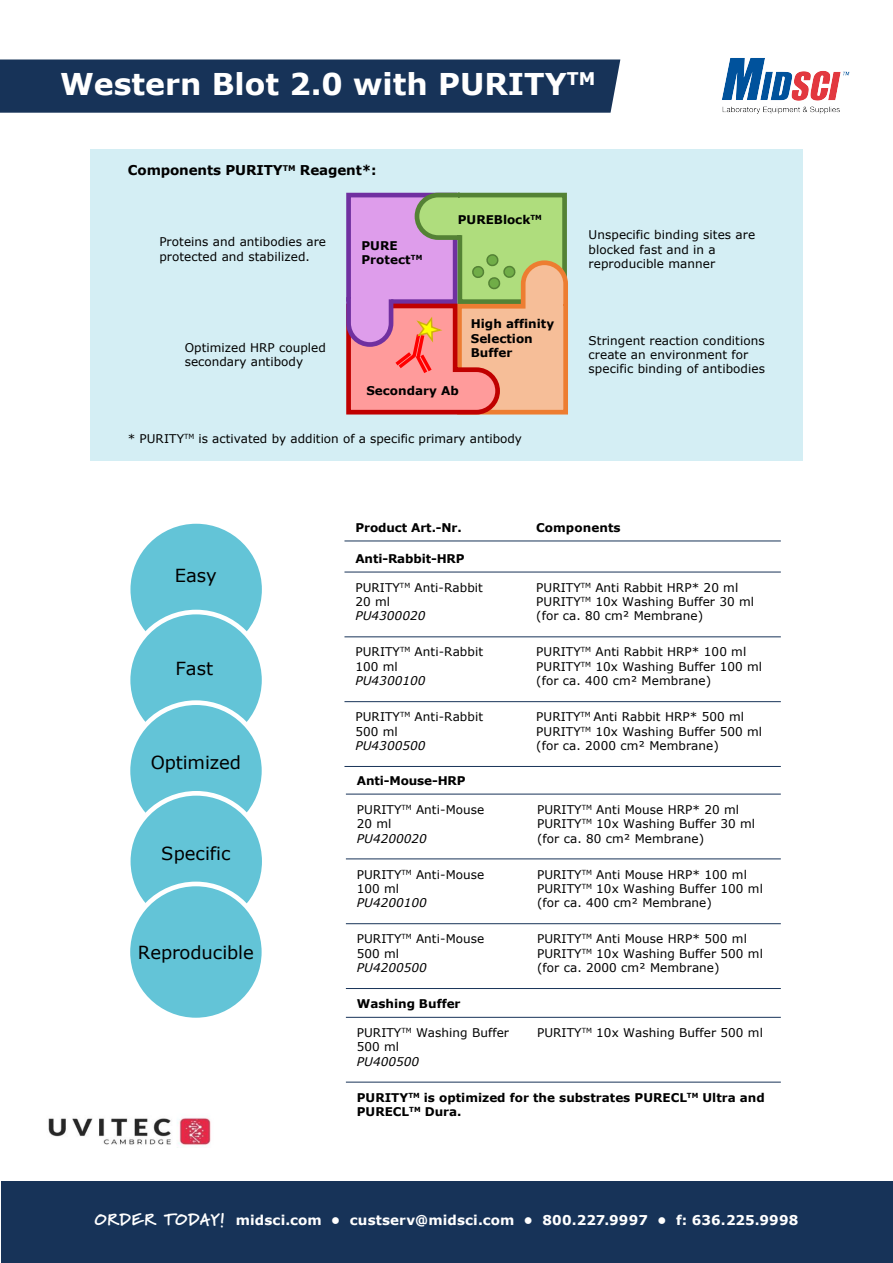
<style>
.page{position:relative;width:893px;height:1263px;background:#fff}
.page>*{position:absolute;margin:0;border:0;box-sizing:border-box;transform-origin:0 0}
.t1{font:700 30px "Verdana";color:#fff}
.t2{font:18px "Verdana";letter-spacing:-.005em;color:#000}
.t3{font:700 13.5px "Verdana";letter-spacing:.01em;color:#fff}
.t4{font:700 13.5px "Verdana";letter-spacing:-.01em;color:#000}
.t5{font:12px/14.4px "Verdana";letter-spacing:.005em;color:#000}
.t6{font:700 12px/14.4px "Verdana";color:#000}
.t7{font:italic 12px "Verdana";letter-spacing:.005em;color:#000}
.s1{font-family:"Marydale";font-weight:900;font-size:16.5px}
</style>
<div class="page">
<div style="left:1px;top:1182px;width:891px;height:81px;background:#173358"></div>
<div style="left:0;top:60px;width:620px;height:53px;background:#173358"></div>
<img style="left:722px;top:58px;width:128px;height:56px">
<div style="left:90px;top:149px;width:713px;height:311px;background:#d4eef4"></div>
<svg style="left:346px;top:192px;width:222px;height:223px;background:#d4a396"></svg>
<div style="left:128px;top:521px;width:136px;height:136px;background:#63c4d7;border-radius:50%"></div>
<div style="left:126px;top:519px;width:141px;height:141px;border:5px solid #fff;border-radius:50%"></div>
<div style="left:128px;top:612px;width:136px;height:136px;background:#63c4d7;border-radius:50%"></div>
<div style="left:126px;top:610px;width:140px;height:140px;border:5px solid #fff;border-radius:50%"></div>
<div style="left:128px;top:703px;width:136px;height:136px;background:#63c4d7;border-radius:50%"></div>
<div style="left:126px;top:700px;width:140px;height:141px;border:5px solid #fff;border-radius:50%"></div>
<div style="left:128px;top:793px;width:136px;height:136px;background:#63c4d7;border-radius:50%"></div>
<div style="left:126px;top:791px;width:141px;height:141px;border:5px solid #fff;border-radius:50%"></div>
<div style="left:128px;top:884px;width:136px;height:136px;background:#63c4d7;border-radius:50%"></div>
<div style="left:126px;top:882px;width:140px;height:140px;border:5px solid #fff;border-radius:50%"></div>
<hr style="left:344px;top:541px;width:437px;height:1px;background:#183358">
<hr style="left:344px;top:572px;width:437px;height:1px;background:#183358">
<hr style="left:344px;top:636px;width:437px;height:1px;background:#183358">
<hr style="left:344px;top:701px;width:437px;height:1px;background:#183358">
<hr style="left:344px;top:766px;width:437px;height:1px;background:#183358">
<hr style="left:346px;top:794px;width:435px;height:1px;background:#183358">
<hr style="left:346px;top:858px;width:435px;height:1px;background:#183358">
<hr style="left:346px;top:923px;width:435px;height:1px;background:#183358">
<hr style="left:346px;top:988px;width:435px;height:1px;background:#183358">
<hr style="left:346px;top:1017px;width:435px;height:1px;background:#183358">
<hr style="left:346px;top:1082px;width:435px;height:1px;background:#183358">
<img style="left:48px;top:1117px;width:163px;height:31px">
<h1 class="t1" style="left:60px;top:65px;width:537px">Western Blot 2.0 with PURITY<sup>TM</sup></h1>
<p class="t4" style="left:128px;top:162px;width:250px">Components PURITY<sup>TM</sup> Reagent*:</p>
<p class="t5" style="left:159px;top:235px;width:168px">Proteins and antibodies are protected and stabilized.</p>
<p class="t6" style="left:361px;top:238px;width:62px">PURE<br>Protect<sup>TM</sup></p>
<p class="t6" style="left:458px;top:213px;width:86px">PUREBlock<sup>TM</sup></p>
<p class="t5" style="left:589px;top:228px;width:168px">Unspecific binding sites are blocked fast and in a reproducible manner</p>
<p class="t6" style="left:471px;top:317px;width:85px">High affinity<br>Selection<br>Buffer</p>
<p class="t5" style="left:185px;top:340px;width:143px">Optimized HRP coupled secondary antibody</p>
<p class="t5" style="left:589px;top:333px;width:178px">Stringent reaction conditions create an environment for specific binding of antibodies</p>
<p class="t6" style="left:366px;top:384px;width:94px">Secondary Ab</p>
<p class="t5" style="left:128px;top:432px;width:396px">* PURITY<sup>TM</sup> is activated by addition of a specific primary antibody</p>
<h2 class="t2" style="left:175px;top:564px;width:44px">Easy</h2>
<h2 class="t2" style="left:176px;top:657px;width:39px">Fast</h2>
<h2 class="t2" style="left:151px;top:751px;width:92px">Optimized</h2>
<h2 class="t2" style="left:161px;top:842px;width:71px">Specific</h2>
<h2 class="t2" style="left:138px;top:941px;width:117px">Reproducible</h2>
<p class="t6" style="left:355px;top:520px;width:108px">Product Art.-Nr.</p>
<p class="t6" style="left:536px;top:520px;width:86px">Components</p>
<p class="t6" style="left:355px;top:551px;width:111px">Anti-Rabbit-HRP</p>
<p class="t5" style="left:355px;top:580px;width:129px">PURITY<sup>TM</sup> Anti-Rabbit<br>20 ml</p>
<p class="t7" style="left:355px;top:608px;width:71px">PU4300020</p>
<p class="t5" style="left:536px;top:580px;width:219px">PURITY<sup>TM</sup> Anti Rabbit HRP* 20 ml<br>PURITY<sup>TM</sup> 10x Washing Buffer 30 ml (for ca. 80 cm² Membrane)</p>
<p class="t5" style="left:355px;top:645px;width:129px">PURITY<sup>TM</sup> Anti-Rabbit<br>100 ml</p>
<p class="t7" style="left:355px;top:673px;width:72px">PU4300100</p>
<p class="t5" style="left:355px;top:710px;width:129px">PURITY<sup>TM</sup> Anti-Rabbit<br>500 ml</p>
<p class="t7" style="left:355px;top:738px;width:72px">PU4300500</p>
<p class="t6" style="left:357px;top:773px;width:110px">Anti-Mouse-HRP</p>
<p class="t5" style="left:357px;top:802px;width:129px">PURITY<sup>TM</sup> Anti-Mouse<br>20 ml</p>
<p class="t7" style="left:357px;top:830px;width:72px">PU4200020</p>
<p class="t5" style="left:357px;top:867px;width:129px">PURITY<sup>TM</sup> Anti-Mouse<br>100 ml</p>
<p class="t7" style="left:357px;top:895px;width:72px">PU4200100</p>
<p class="t5" style="left:357px;top:932px;width:129px">PURITY<sup>TM</sup> Anti-Mouse<br>500 ml</p>
<p class="t7" style="left:357px;top:960px;width:72px">PU4200500</p>
<p class="t6" style="left:357px;top:997px;width:105px">Washing Buffer</p>
<p class="t5" style="left:357px;top:1026px;width:154px">PURITY<sup>TM</sup> Washing Buffer<br>500 ml</p>
<p class="t7" style="left:357px;top:1054px;width:64px">PU400500</p>
<p class="t5" style="left:536px;top:645px;width:227px">PURITY<sup>TM</sup> Anti Rabbit HRP* 100 ml<br>PURITY<sup>TM</sup> 10x Washing Buffer 100 ml (for ca. 400 cm² Membrane)</p>
<p class="t5" style="left:536px;top:710px;width:227px">PURITY<sup>TM</sup> Anti Rabbit HRP* 500 ml<br>PURITY<sup>TM</sup> 10x Washing Buffer 500 ml (for ca. 2000 cm² Membrane)</p>
<p class="t5" style="left:537px;top:802px;width:220px">PURITY<sup>TM</sup> Anti Mouse HRP* 20 ml<br>PURITY<sup>TM</sup> 10x Washing Buffer 30 ml (for ca. 80 cm² Membrane)</p>
<p class="t5" style="left:537px;top:867px;width:227px">PURITY<sup>TM</sup> Anti Mouse HRP* 100 ml<br>PURITY<sup>TM</sup> 10x Washing Buffer 100 ml (for ca. 400 cm² Membrane)</p>
<p class="t5" style="left:537px;top:932px;width:227px">PURITY<sup>TM</sup> Anti Mouse HRP* 500 ml<br>PURITY<sup>TM</sup> 10x Washing Buffer 500 ml (for ca. 2000 cm² Membrane)</p>
<p class="t5" style="left:537px;top:1026px;width:227px">PURITY<sup>TM</sup> 10x Washing Buffer 500 ml</p>
<p class="t6" style="left:357px;top:1090px;width:409px">PURITY<sup>TM</sup> is optimized for the substrates PURECL<sup>TM</sup> Ultra and<br>PURECL<sup>TM</sup> Dura.</p>
<p class="t3" style="left:95px;top:1211px;width:705px"><span class="s1">ORDER TODAY!</span> midsci.com • custserv@midsci.com • 800.227.9997 • f: 636.225.9998</p>
</div>
